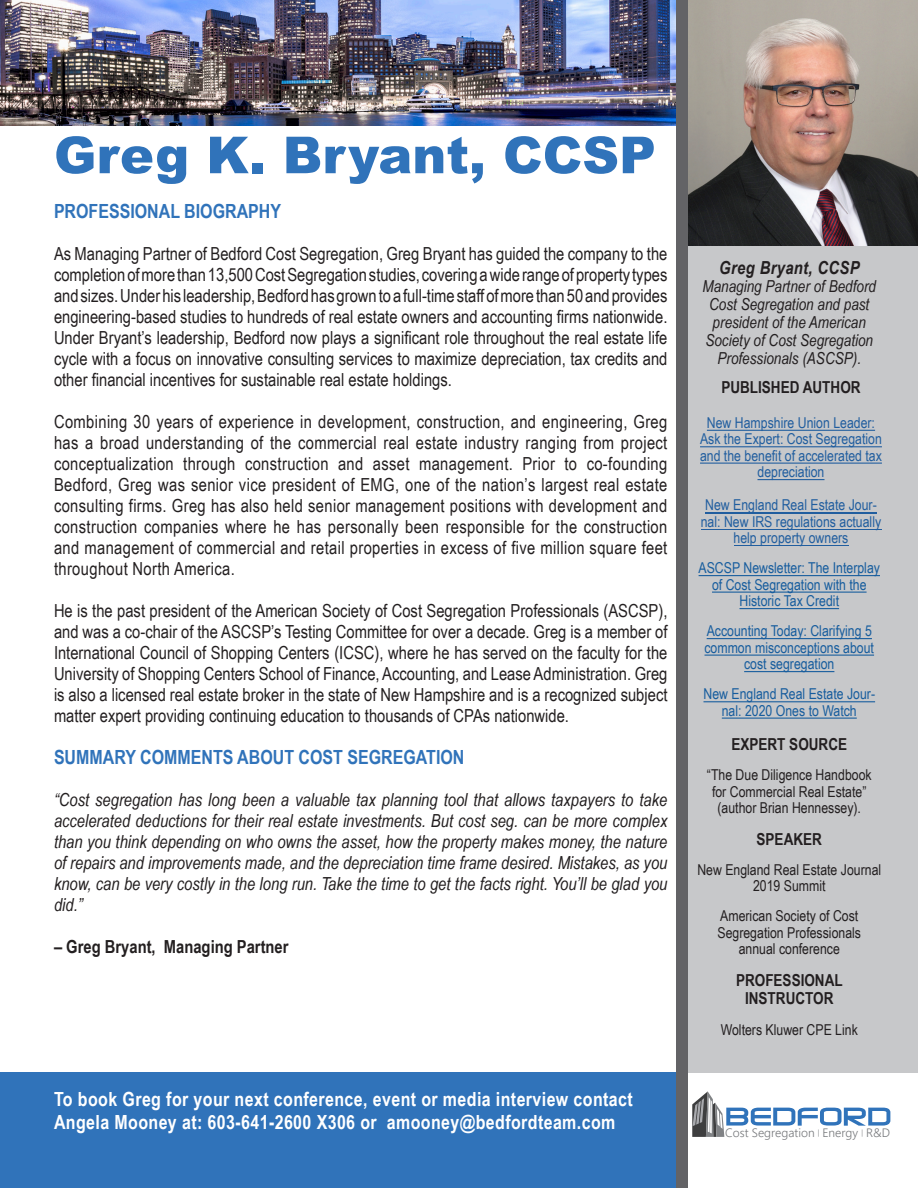
<style>
.page{position:relative;width:918px;height:1188px;background:#fff}
.page>*{position:absolute;margin:0;border:0;box-sizing:border-box;transform-origin:0 0}
.t1{font:900 51px "Arial";color:#3073ba}
.t2{font:700 19.5px/23.4px "Arial Narrow";letter-spacing:.02em;color:#fff}
.t3{font:700 19.5px "Arial Narrow";color:#3073ba}
.t4{font:18px/21px "Arial Narrow";color:#231f20;text-align:justify}
.t5{font:italic 18px/21px "Arial Narrow";color:#231f20;text-align:justify}
.t6{font:700 18px "Arial Narrow";color:#231f20}
.t7{font:italic 700 18px "Arial Narrow";letter-spacing:.02em;color:#231f20}
.t8{font:italic 16.5px/17.9px "Arial Narrow";color:#231f20;text-align:center}
.t9{font:700 16.5px/18px "Arial Narrow";color:#231f20;text-align:center}
.t10{font:15px/16.5px "Arial Narrow";color:#231f20;text-align:center}
.t11{font:15px/16.5px "Arial Narrow";color:#175d9e;text-align:center}
.t12{font:15px/16.5px "Arial Narrow";color:#215e9f;text-align:center}
.t13{font:300 12.15px "Yu Gothic UI";color:#76787b}
.s1{font-size:7.2px}
</style>
<div class="page">
<img style="left:0;top:0;width:677px;height:126px">
<div style="left:682px;top:0;width:236px;height:1073px;background:#c7c8ca"></div>
<img style="left:688px;top:0;width:230px;height:246px">
<div style="left:0;top:1073px;width:682px;height:115px;background:#3073ba"></div>
<div style="left:677px;top:0;width:11px;height:1188px;background:#636366"></div>
<svg style="left:692px;top:1091px;width:198px;height:46px"></svg>
<hr style="left:707px;top:430px;width:168px;height:1px;background:#215e9f">
<hr style="left:700px;top:446px;width:182px;height:1px;background:#215e9f">
<hr style="left:700px;top:463px;width:182px;height:1px;background:#215e9f">
<hr style="left:757px;top:479px;width:68px;height:1px;background:#215e9f">
<hr style="left:705px;top:512px;width:172px;height:1px;background:#215e9f">
<hr style="left:701px;top:529px;width:180px;height:1px;background:#215e9f">
<hr style="left:734px;top:545px;width:114px;height:1px;background:#215e9f">
<hr style="left:699px;top:575px;width:181px;height:1px;background:#175d9e">
<hr style="left:712px;top:592px;width:155px;height:1px;background:#175d9e">
<hr style="left:740px;top:608px;width:99px;height:1px;background:#175d9e">
<hr style="left:707px;top:638px;width:165px;height:1px;background:#175d9e">
<hr style="left:705px;top:655px;width:169px;height:1px;background:#175d9e">
<hr style="left:744px;top:671px;width:90px;height:1px;background:#175d9e">
<hr style="left:703px;top:701px;width:172px;height:1px;background:#175d9e">
<hr style="left:722px;top:718px;width:135px;height:1px;background:#175d9e">
<p class="t1" style="left:54px;top:118px;width:603px">Greg K. Bryant, CCSP</p>
<p class="t3" style="left:54px;top:196px;width:229px">PROFESSIONAL BIOGRAPHY</p>
<p class="t4" style="left:54px;top:242px;width:615px">As Managing Partner of Bedford Cost Segregation, Greg Bryant has guided the company to the completion of more than 13,500 Cost Segregation studies, covering a wide range of property types and sizes. Under his leadership, Bedford has grown to a full-time staff of more than 50 and provides engineering-based studies to hundreds of real estate owners and accounting firms nationwide.<br>Under Bryant’s leadership, Bedford now plays a significant role throughout the real estate life cycle with a focus on innovative consulting services to maximize depreciation, tax credits and other financial incentives for sustainable real estate holdings.</p>
<p class="t4" style="left:54px;top:410px;width:615px">Combining 30 years of experience in development, construction, and engineering, Greg has a broad understanding of the commercial real estate industry ranging from project conceptualization through construction and asset management. Prior to co-founding Bedford, Greg was senior vice president of EMG, one of the nation’s largest real estate consulting firms. Greg has also held senior management positions with development and construction companies where he has personally been responsible for the construction and management of commercial and retail properties in excess of five million square feet throughout North America.</p>
<p class="t4" style="left:54px;top:599px;width:615px">He is the past president of the American Society of Cost Segregation Professionals (ASCSP), and was a co-chair of the ASCSP’s Testing Committee for over a decade. Greg is a member of International Council of Shopping Centers (ICSC), where he has served on the faculty for the University of Shopping Centers School of Finance, Accounting, and Lease Administration. Greg is also a licensed real estate broker in the state of New Hampshire and is a recognized subject matter expert providing continuing education to thousands of CPAs nationwide.</p>
<p class="t3" style="left:54px;top:742px;width:412px">SUMMARY COMMENTS ABOUT COST SEGREGATION</p>
<p class="t5" style="left:54px;top:788px;width:615px">“Cost segregation has long been a valuable tax planning tool that allows taxpayers to take accelerated deductions for their real estate investments. But cost seg. can be more complex than you think depending on who owns the asset, how the property makes money, the nature of repairs and improvements made, and the depreciation time frame desired. Mistakes, as you know, can be very costly in the long run. Take the time to get the facts right. You’ll be glad you did.”</p>
<p class="t6" style="left:54px;top:933px;width:236px">– Greg Bryant, Managing Partner</p>
<p class="t2" style="left:54px;top:1086px;width:580px">To book Greg for your next conference, event or media interview contact<br>Angela Mooney at: 603-641-2600 X306 or amooney@bedfordteam.com</p>
<p class="t7" style="left:719px;top:254px;width:142px">Greg Bryant, CCSP</p>
<p class="t8" style="left:702px;top:277px;width:175px">Managing Partner of Bedford<br>Cost Segregation and past president of the American<br>Society of Cost Segregation<br>Professionals (ASCSP).</p>
<p class="t9" style="left:721px;top:378px;width:141px">PUBLISHED AUTHOR</p>
<p class="t12" style="left:700px;top:414px;width:183px">New Hampshire Union Leader:<br>Ask the Expert: Cost Segregation and the benefit of accelerated tax depreciation</p>
<p class="t12" style="left:701px;top:496px;width:182px">New England Real Estate Jour&shy;nal: New IRS regulations actually help property owners</p>
<p class="t11" style="left:699px;top:559px;width:183px">ASCSP Newsletter: The Interplay of Cost Segregation with the<br>Historic Tax Credit</p>
<p class="t11" style="left:705px;top:622px;width:171px">Accounting Today: Clarifying 5 common misconceptions about cost segregation</p>
<p class="t11" style="left:703px;top:685px;width:173px">New England Real Estate Jour&shy;nal: 2020 Ones to Watch</p>
<p class="t9" style="left:731px;top:735px;width:117px">EXPERT SOURCE</p>
<p class="t10" style="left:707px;top:766px;width:166px">“The Due Diligence Handbook for Commercial Real Estate” (author Brian Hennessey).</p>
<p class="t9" style="left:757px;top:829px;width:67px">SPEAKER</p>
<p class="t10" style="left:697px;top:861px;width:185px">New England Real Estate Journal<br>2019 Summit</p>
<p class="t10" style="left:718px;top:907px;width:145px">American Society of Cost<br>Segregation Professionals annual conference</p>
<p class="t9" style="left:736px;top:970px;width:108px">PROFESSIONAL<br>INSTRUCTOR</p>
<p class="t10" style="left:721px;top:1021px;width:139px">Wolters Kluwer CPE Link</p>
<p class="t13" style="left:725px;top:1121px;width:166px">Cost Segregation <span class="s1">|</span> Energy <span class="s1">|</span> R&amp;D</p>
</div>
